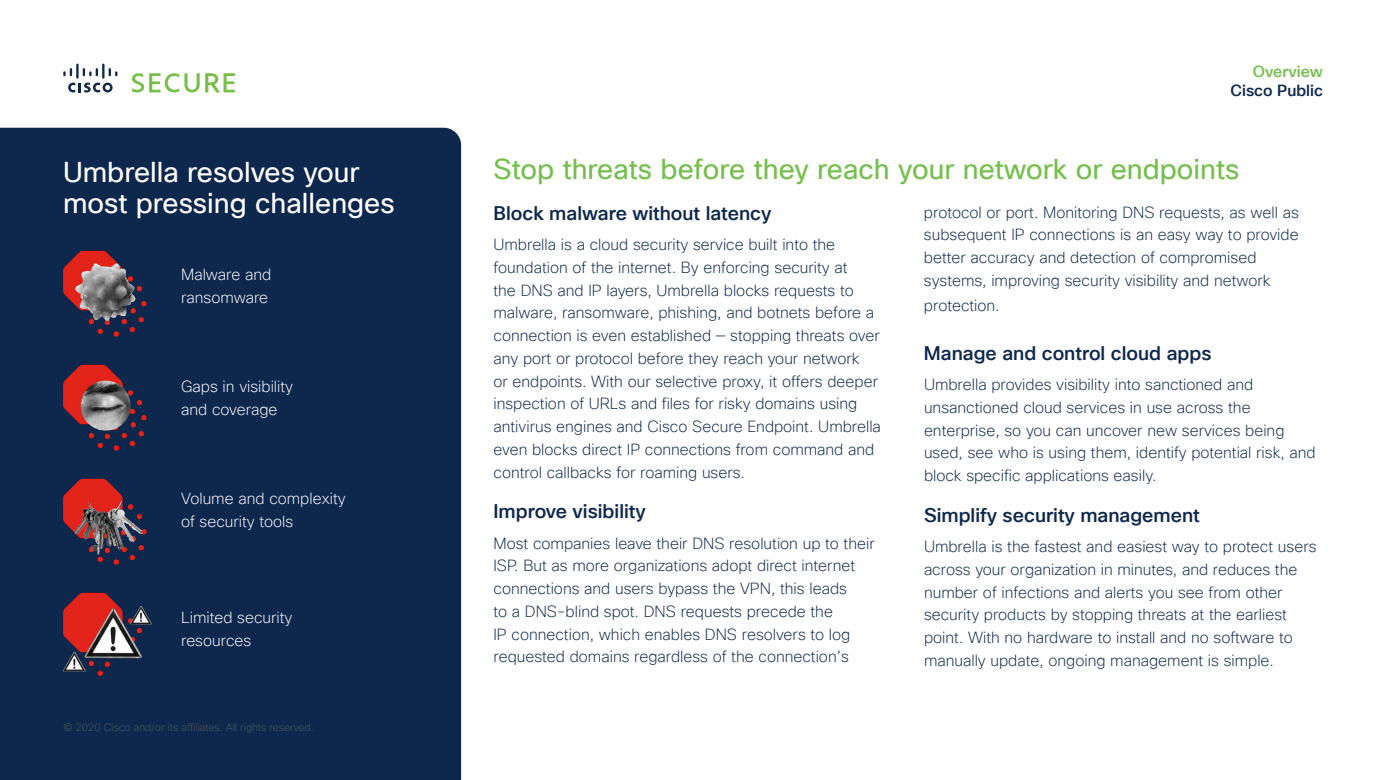
<style>
.page{position:relative;width:1386px;height:780px;background:#fff}
.page>*{position:absolute;margin:0;border:0;box-sizing:border-box;transform-origin:0 0}
.t1{font:28px "Cisco Sans TT";color:#74bf4b}
.t2{font:28px/31.5px "Cisco Sans TT";color:#fff}
.t3{font:500 19.25px "Cisco Sans TT";color:#0d274d}
.t4{font:200 15.75px/22.8px "Cisco Sans TT";color:#0d274d}
.t5{font:200 15.75px/22.8px "Cisco Sans TT";color:#fff}
.t6{font:500 15.75px "Cisco Sans TT";color:#0d274d}
.t7{font:500 15.75px "Cisco Sans TT";color:#74bf4b}
.t8{font:200 10.5px "Cisco Sans TT";color:#58595b}
</style>
<div class="page">
<svg style="left:68px;top:83px;width:45px;height:9px"></svg>
<svg style="left:63px;top:68px;width:9px;height:8px"></svg>
<hr style="left:76px;top:64px;width:3px;height:15px;background:#12284b">
<svg style="left:83px;top:68px;width:15px;height:8px"></svg>
<hr style="left:102px;top:64px;width:3px;height:15px;background:#12284b">
<svg style="left:109px;top:68px;width:8px;height:8px"></svg>
<svg style="left:132px;top:73px;width:103px;height:19px"></svg>
<div style="left:0;top:128px;width:461px;height:652px;background:#0d274d"></div>
<img style="left:54px;top:242px;width:101px;height:103px">
<img style="left:53px;top:356px;width:103px;height:103px">
<img style="left:53px;top:470px;width:103px;height:102px">
<img style="left:53px;top:584px;width:103px;height:102px">
<h1 class="t2" style="left:63px;top:156px;width:333px">Umbrella resolves your most pressing challenges</h1>
<p class="t5" style="left:181px;top:263px;width:92px">Malware and ransomware</p>
<p class="t5" style="left:181px;top:375px;width:113px">Gaps in visibility and coverage</p>
<p class="t5" style="left:181px;top:487px;width:166px">Volume and complexity of security tools</p>
<p class="t5" style="left:181px;top:606px;width:113px">Limited security resources</p>
<p class="t8" style="left:64px;top:720px;width:252px">© 2020 Cisco and/or its affiliates. All rights reserved.</p>
<p class="t7" style="left:1253px;top:61px;width:72px">Overview</p>
<p class="t6" style="left:1231px;top:80px;width:94px">Cisco Public</p>
<h1 class="t1" style="left:494px;top:151px;width:747px">Stop threats before they reach your network or endpoints</h1>
<p class="t3" style="left:494px;top:200px;width:279px">Block malware without latency</p>
<p class="t4" style="left:494px;top:233px;width:389px">Umbrella is a cloud security service built into the foundation of the internet. By enforcing security at<br>the DNS and IP layers, Umbrella blocks requests to malware, ransomware, phishing, and botnets before a connection is even established — stopping threats over any port or protocol before they reach your network<br>or endpoints. With our selective proxy, it offers deeper inspection of URLs and files for risky domains using antivirus engines and Cisco Secure Endpoint. Umbrella even blocks direct IP connections from command and control callbacks for roaming users.</p>
<p class="t3" style="left:494px;top:499px;width:154px">Improve visibility</p>
<p class="t4" style="left:494px;top:531px;width:383px">Most companies leave their DNS resolution up to their ISP. But as more organizations adopt direct internet connections and users bypass the VPN, this leads<br>to a DNS-blind spot. DNS requests precede the<br>IP connection, which enables DNS resolvers to log requested domains regardless of the connection’s</p>
<p class="t4" style="left:924px;top:201px;width:376px">protocol or port. Monitoring DNS requests, as well as subsequent IP connections is an easy way to provide better accuracy and detection of compromised systems, improving security visibility and network</p>
<p class="t4" style="left:924px;top:293px;width:77px">protection.</p>
<p class="t3" style="left:924px;top:340px;width:289px">Manage and control cloud apps</p>
<p class="t4" style="left:924px;top:373px;width:393px">Umbrella provides visibility into sanctioned and unsanctioned cloud services in use across the enterprise, so you can uncover new services being used, see who is using them, identify potential risk, and block specific applications easily.</p>
<p class="t3" style="left:924px;top:502px;width:277px">Simplify security management</p>
<p class="t4" style="left:924px;top:535px;width:394px">Umbrella is the fastest and easiest way to protect users across your organization in minutes, and reduces the number of infections and alerts you see from other security products by stopping threats at the earliest point. With no hardware to install and no software to manually update, ongoing management is simple.</p>
</div>
